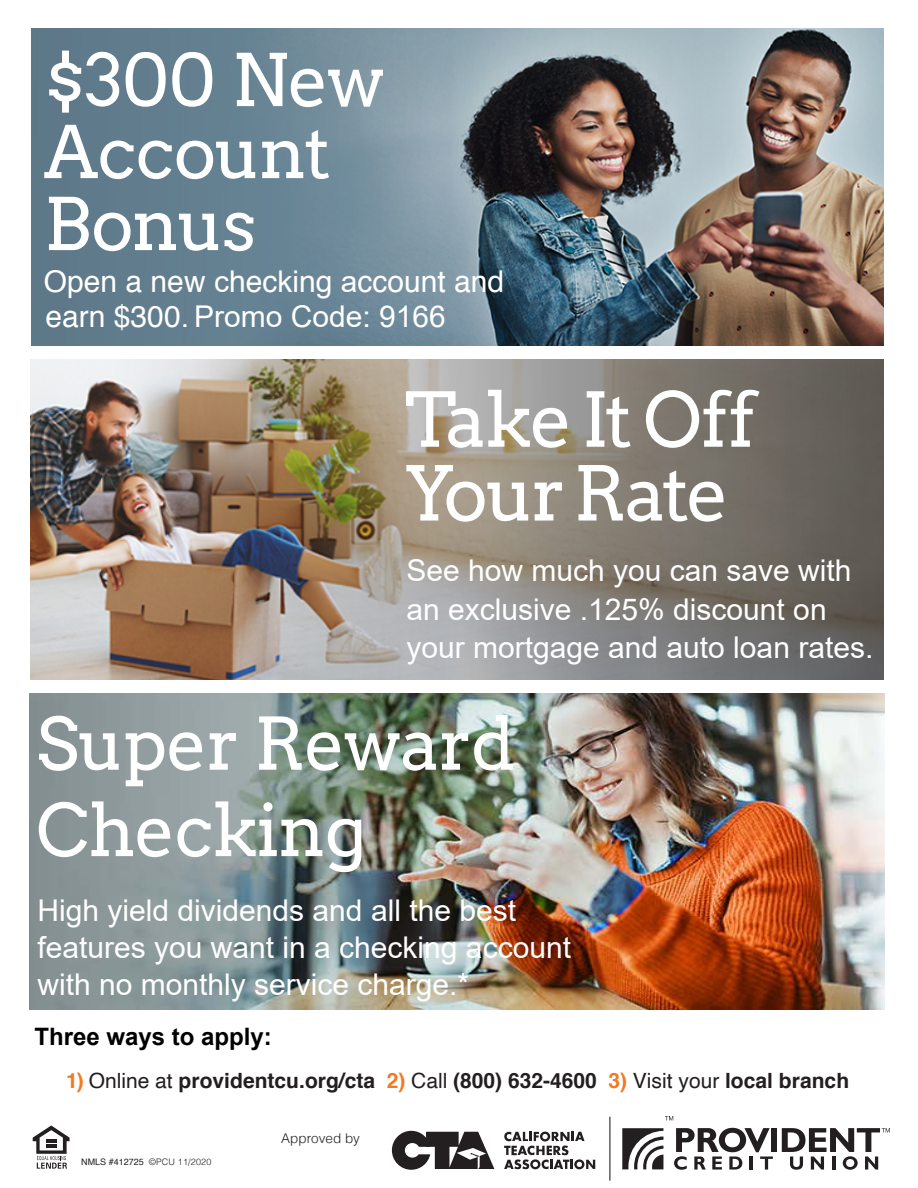
<style>
.page{position:relative;width:918px;height:1188px;background:#fff}
.page>*{position:absolute;margin:0;border:0;box-sizing:border-box;transform-origin:0 0}
.t1{font:75px/73.8px "Arvo";letter-spacing:-.04em;color:#fff}
.t2{font:72px/72px "Arvo";letter-spacing:-.02em;color:#fff}
.t3{font:30px/38.4px "Arial";color:#fff}
.t4{font:30px "Helvetica";color:#fff}
.t5{font:30px "Arial";color:#fff}
.t6{font:700 24px "Arial";color:#000}
.t7{font:700 21px "Helvetica";color:#231f20}
.t8{font:300 13.5px "Helvetica";color:#231f20}
.t9{font:9px "Helvetica";color:#231f20}
.s1{font-family:"Arial"}
.s2{font-family:"Helvetica"}
.s3{font-style:inherit}
.s4{color:#f47921}
.s5{font-weight:400}
.s6{font-weight:300}
</style>
<div class="page">
<img style="left:31px;top:29px;width:853px;height:316px">
<img style="left:29px;top:694px;width:855px;height:315px">
<img style="left:30px;top:359px;width:854px;height:320px">
<svg style="left:33px;top:1125px;width:37px;height:44px"></svg>
<hr style="left:46px;top:1139px;width:10px;height:4px;background:#231f20">
<hr style="left:46px;top:1144px;width:10px;height:4px;background:#231f20">
<hr style="left:609px;top:1117px;width:1px;height:64px;background:#231f20">
<div style="left:771px;top:1128px;width:6px;height:24px;background:#231f20"></div>
<svg style="left:674px;top:1128px;width:99px;height:42px"></svg>
<svg style="left:665px;top:1116px;width:8px;height:4px"></svg>
<svg style="left:782px;top:1128px;width:108px;height:42px"></svg>
<svg style="left:622px;top:1128px;width:41px;height:41px"></svg>
<svg style="left:504px;top:1131px;width:91px;height:39px"></svg>
<svg style="left:392px;top:1131px;width:102px;height:39px"></svg>
<h2 class="t2" style="left:44px;top:44px;width:343px">$300 New<br>Account<br>Bonus</h2>
<p class="t4" style="left:44px;top:258px;width:462px">Open a new <span class="s1">c</span>hecking <span class="s1">a</span>ccount and</p>
<p class="t5" style="left:46px;top:296px;width:402px"><span class="s2">earn $300</span><span class="s3">. P</span>romo Code: 9166</p>
<h1 class="t1" style="left:405px;top:383px;width:352px">Take It Off<br>YourRate</h1>
<p class="t3" style="left:406px;top:551px;width:468px">See how much you can save with an exclusive .125% discount on your mortgage and auto loan rates.</p>
<h2 class="t2" style="left:36px;top:701px;width:481px;line-height:86.4px">Super Reward<br>Checking</h2>
<p class="t3" style="left:37px;top:891px;width:535px;line-height:37.2px">High yield dividends and all the best features you want in a checking account with no monthly service charge.*</p>
<p class="t6" style="left:35px;top:1020px;width:239px">Three ways to apply:</p>
<p class="t7" style="left:66px;top:1064px;width:785px"><span class="s4">1)</span> <span class="s5">Online at</span> providentcu.org/cta <span class="s4">2)</span> <span class="s5">Call</span> (800) 632-4600 <span class="s4">3)</span> <span class="s5">Visit your</span> local branch</p>
<p class="t9" style="left:81px;top:1155px;width:132px">NMLS #412725 <span class="s6">©PCU 11/2020</span></p>
<p class="t8" style="left:281px;top:1127px;width:80px">Approved by</p>
</div>
